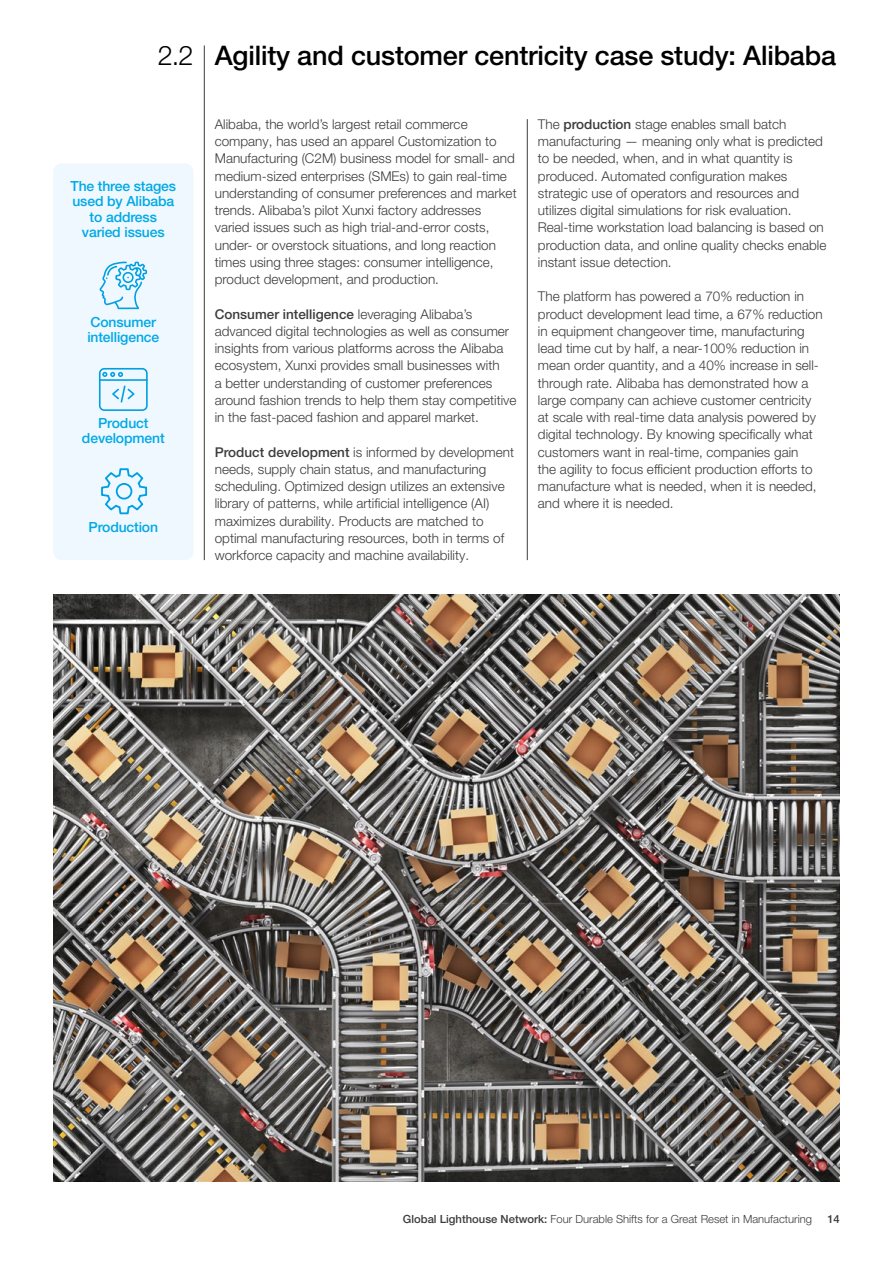
<style>
.page{position:relative;width:893px;height:1263px;background:#fff}
.page>*{position:absolute;margin:0;border:0;box-sizing:border-box;transform-origin:0 0}
.t1{font:500 27px "Helvetica Neue LT Pro";letter-spacing:-.005em;color:#000}
.t2{font:500 13.95px/15.5px "Helvetica Neue LT Pro";letter-spacing:-.01em;color:#00a8e7;text-align:center}
.t3{font:300 13.5px/17.2px "Helvetica Neue LT Pro";color:#3c3c3b}
.t4{font:300 11.25px "Helvetica Neue LT Pro";color:#3c3c3b}
.t5{font:500 11.25px "Helvetica Neue LT Pro";color:#3c3c3b}
.s1{font-weight:300}
.s2{font-weight:500}
</style>
<div class="page">
<hr style="left:204px;top:46px;width:1px;height:514px;background:#3c3c3b">
<hr style="left:527px;top:119px;width:1px;height:441px;background:#3c3c3b">
<img style="left:54px;top:595px;width:786px;height:586px">
<div style="left:53px;top:163px;width:140px;height:397px;background:#eef8fe;border-radius:9px"></div>
<svg style="left:99px;top:262px;width:48px;height:47px"></svg>
<svg style="left:99px;top:368px;width:49px;height:43px"></svg>
<svg style="left:101px;top:468px;width:46px;height:46px"></svg>
<h1 class="t1" style="left:158px;top:39px;width:680px"><span class="s1">2.2</span> Agility and customer centricity case study: Alibaba</h1>
<p class="t2" style="left:71px;top:178px;width:107px">The three stages used by Alibaba to address varied issues</p>
<p class="t2" style="left:87px;top:314px;width:73px;text-align:left">Consumer intelligence</p>
<p class="t2" style="left:82px;top:415px;width:84px">Product development</p>
<p class="t2" style="left:88px;top:519px;width:71px">Production</p>
<p class="t3" style="left:215px;top:115px;width:303px">Alibaba, the world’s largest retail commerce company, has used an apparel Customization to Manufacturing (C2M) business model for small- and medium-sized enterprises (SMEs) to gain real-time understanding of consumer preferences and market trends. Alibaba’s pilot Xunxi factory addresses varied issues such as high trial-and-error costs, under- or overstock situations, and long reaction times using three stages: consumer intelligence, product development, and production.</p>
<p class="t3" style="left:215px;top:305px;width:303px"><span class="s2">Consumer intelligence</span> leveraging Alibaba’s advanced digital technologies as well as consumer insights from various platforms across the Alibaba ecosystem, Xunxi provides small businesses with<br>a better understanding of customer preferences around fashion trends to help them stay competitive in the fast-paced fashion and apparel market.</p>
<p class="t3" style="left:215px;top:443px;width:301px"><span class="s2">Product development</span> is informed by development needs, supply chain status, and manufacturing scheduling. Optimized design utilizes an extensive library of patterns, while artificial intelligence (AI) maximizes durability. Products are matched to optimal manufacturing resources, both in terms of workforce capacity and machine availability.</p>
<p class="t3" style="left:538px;top:115px;width:290px">The <span class="s2">production</span> stage enables small batch manufacturing — meaning only what is predicted to be needed, when, and in what quantity is produced. Automated configuration makes strategic use of operators and resources and utilizes digital simulations for risk evaluation.<br>Real-time workstation load balancing is based on production data, and online quality checks enable instant issue detection.</p>
<p class="t3" style="left:538px;top:288px;width:286px">The platform has powered a 70% reduction in product development lead time, a 67% reduction in equipment changeover time, manufacturing lead time cut by half, a near-100% reduction in mean order quantity, and a 40% increase in sell&shy;through rate. Alibaba has demonstrated how a large company can achieve customer centricity at scale with real-time data analysis powered by digital technology. By knowing specifically what customers want in real-time, companies gain<br>the agility to focus efficient production efforts to manufacture what is needed, when it is needed, and where it is needed.</p>
<p class="t4" style="left:403px;top:1212px;width:411px"><span class="s2">Global Lighthouse Network:</span> Four Durable Shifts for a Great Reset in Manufacturing</p>
<p class="t5" style="left:827px;top:1212px;width:14px">14</p>
</div>
